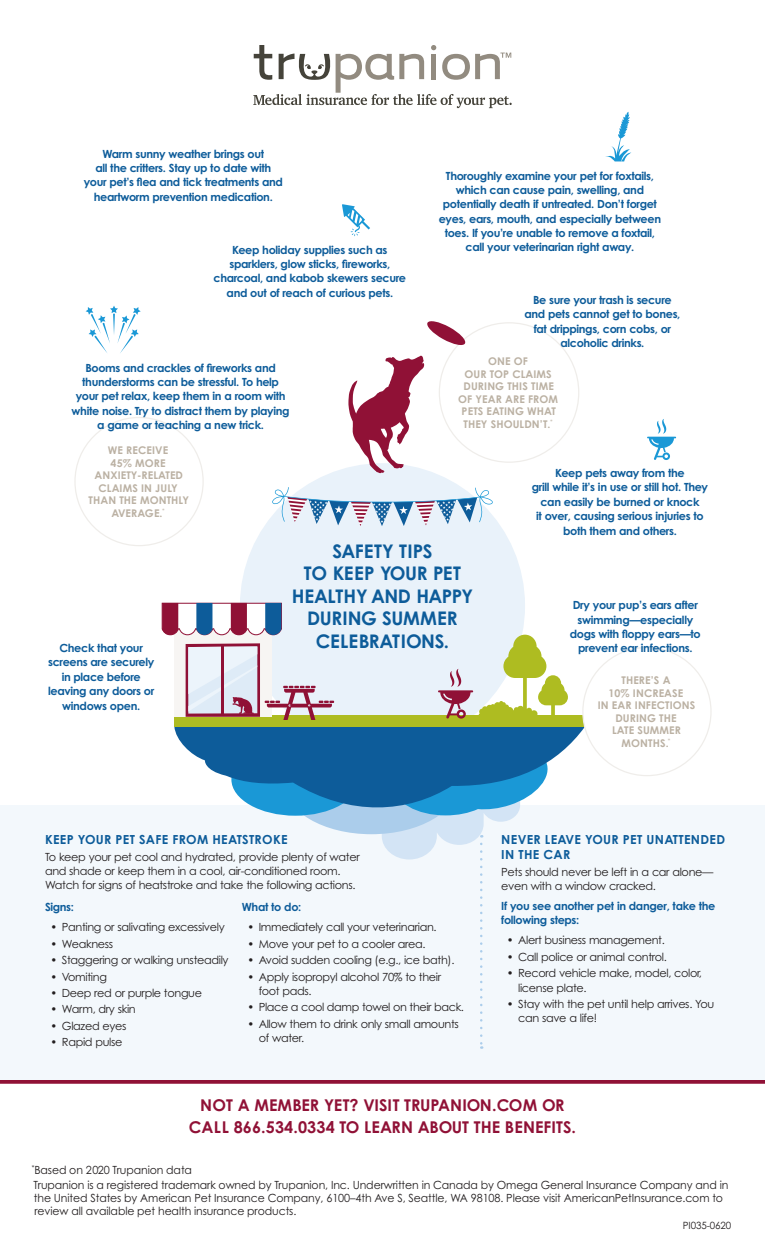
<style>
.page{position:relative;width:765px;height:1260px;background:#fff}
.page>*{position:absolute;margin:0;border:0;box-sizing:border-box;transform-origin:0 0}
.TRU_ALL_CAPS_Headlin{font:700 18.75px/22.5px "Century Gothic Pro";letter-spacing:-.02em;color:#0d5c9a;text-align:center}
.TRU_SUM_CTA_3{font:700 16.25px/22.5px "Century Gothic Pro";letter-spacing:.005em;color:#901136;text-align:center}
.TRU_ALL_CAPS_Subhead{font:700 12.5px/15px "Century Gothic Pro";letter-spacing:.025em;color:#0d5c9a}
.TRU_Body_SM_JUL4{font:700 11.25px/14.4px "Century Gothic Pro";letter-spacing:-.03em;color:#0d5c9a;text-align:center}
.TRU_Body_SM_JUL4_2{font:11.25px/14.4px "Century Gothic Pro";letter-spacing:-.03em;color:#231f20}
.TRU_SUM_CTA_3-2{font:11.25px/15.1px "Century Gothic Pro";letter-spacing:-.01em;color:#231f20}
.TRU_Body_SM_JUL4_2-2{font:700 11.25px/14.4px "Century Gothic Pro";letter-spacing:-.03em;color:#0d5c9a}
.TRU_APPROVED_Legales{font:11.25px "Century Gothic Pro";letter-spacing:-.01em;color:#231f20}
.TRU_SUM_Callout{font:700 10.62px/12.5px "Century Gothic Pro";letter-spacing:.01em;color:#bbb1a3;text-align:center}
.TRU_Collateral_Code{font:10px "Century Gothic Pro";letter-spacing:-.01em;color:#231f20}
</style>
<div class="page">
<div style="left:0;top:806px;width:765px;height:275px;background:#f3f8fc"></div>
<div style="left:240px;top:463px;width:285px;height:285px;background:#e9f2fa;border-radius:50%"></div>
<svg style="left:427px;top:321px;width:40px;height:26px"></svg>
<svg style="left:348px;top:355px;width:76px;height:119px"></svg>
<svg style="left:86px;top:306px;width:55px;height:47px"></svg>
<svg style="left:647px;top:419px;width:29px;height:41px"></svg>
<svg style="left:342px;top:204px;width:28px;height:32px"></svg>
<svg style="left:605px;top:112px;width:26px;height:50px"></svg>
<svg style="left:0;top:1080px;width:765px;height:4px;background:#961f42"></svg>
<svg style="left:162px;top:603px;width:423px;height:446px"></svg>
<div style="left:583px;top:648px;width:128px;height:128px;background:#fff;border-radius:50%"></div>
<svg style="left:272px;top:487px;width:221px;height:39px"></svg>
<svg style="left:253px;top:45px;width:259px;height:63px"></svg>
<p class="TRU_Body_SM_JUL4" style="left:84px;top:146px;width:201px">Warm sunny weather brings out<br>all the critters. Stay up to date with your pet’s flea and tick treatments and heartworm prevention medication.</p>
<p class="TRU_Body_SM_JUL4" style="left:439px;top:168px;width:224px">Thoroughly examine your pet for foxtails, which can cause pain, swelling, and potentially death if untreated. Don’t forget eyes, ears, mouth, and especially between toes. If you’re unable to remove a foxtail,</p>
<p class="TRU_Body_SM_JUL4" style="left:232px;top:242px;width:157px">Keep holiday supplies such as</p>
<p class="TRU_Body_SM_JUL4" style="left:466px;top:240px;width:170px">call your veterinarian right away.</p>
<p class="TRU_Body_SM_JUL4" style="left:214px;top:257px;width:194px">sparklers, glow sticks, fireworks, charcoal, and kabob skewers secure and out of reach of curious pets.</p>
<p class="TRU_Body_SM_JUL4" style="left:524px;top:292px;width:158px">Be sure your trash is secure and pets cannot get to bones, fat drippings, corn cobs, or alcoholic drinks.</p>
<p class="TRU_Body_SM_JUL4" style="left:72px;top:360px;width:220px">Booms and crackles of fireworks and thunderstorms can be stressful. To help your pet relax, keep them in a room with white noise. Try to distract them by playing a game or teaching a new trick.</p>
<p class="TRU_SUM_Callout" style="left:88px;top:444px;width:102px">WE RECEIVE<br>45% MORE<br>ANXIETY-RELATED<br>CLAIMS IN JULY<br>THAN THE MONTHLY<br>AVERAGE.<sup>*</sup></p>
<p class="TRU_SUM_Callout" style="left:458px;top:355px;width:101px">ONE OF<br>OUR TOP CLAIMS<br>DURING THIS TIME<br>OF YEAR ARE FROM<br>PETS EATING WHAT<br>THEY SHOULDN’T.<sup>*</sup></p>
<p class="TRU_Body_SM_JUL4" style="left:532px;top:466px;width:178px">Keep pets away from the<br>grill while it’s in use or still hot. They can easily be burned or knock<br>it over, causing serious injuries to both them and others.</p>
<p class="TRU_Body_SM_JUL4" style="left:48px;top:641px;width:108px">Check that your screens are securely in place before leaving any doors or windows open.</p>
<p class="TRU_ALL_CAPS_Headlin" style="left:292px;top:539px;width:183px">SAFETY TIPS<br>TO KEEP YOUR PET<br>HEALTHY AND HAPPY<br>DURING SUMMER<br>CELEBRATIONS.</p>
<p class="TRU_Body_SM_JUL4" style="left:570px;top:598px;width:132px">Dry your pup’s ears after swimming—especially dogs with floppy ears—to prevent ear infections.</p>
<p class="TRU_SUM_Callout" style="left:598px;top:674px;width:99px">THERE’S A<br>10% INCREASE<br>IN EAR INFECTIONS<br>DURING THE<br>LATE SUMMER<br>MONTHS.<sup>*</sup></p>
<p class="TRU_ALL_CAPS_Subhead" style="left:45px;top:832px;width:244px">KEEP YOUR PET SAFE FROM HEATSTROKE</p>
<p class="TRU_Body_SM_JUL4_2" style="left:45px;top:849px;width:316px">To keep your pet cool and hydrated, provide plenty of water and shade or keep them in a cool, air-conditioned room.<br>Watch for signs of heatstroke and take the following actions.</p>
<p class="TRU_Body_SM_JUL4_2-2" style="left:45px;top:900px;width:31px">Signs:</p>
<p class="TRU_Body_SM_JUL4_2" style="left:51px;top:920px;width:176px">• Panting or salivating excessively</p>
<p class="TRU_Body_SM_JUL4_2" style="left:51px;top:936px;width:64px">• Weakness</p>
<p class="TRU_Body_SM_JUL4_2" style="left:51px;top:953px;width:180px">• Staggering or walking unsteadily</p>
<p class="TRU_Body_SM_JUL4_2" style="left:51px;top:969px;width:58px">• Vomiting</p>
<p class="TRU_Body_SM_JUL4_2" style="left:51px;top:986px;width:153px">• Deep red or purple tongue</p>
<p class="TRU_Body_SM_JUL4_2" style="left:51px;top:1002px;width:87px">• Warm, dry skin</p>
<p class="TRU_Body_SM_JUL4_2" style="left:51px;top:1018px;width:77px">• Glazed eyes</p>
<p class="TRU_Body_SM_JUL4_2" style="left:51px;top:1035px;width:73px">• Rapid pulse</p>
<p class="TRU_Body_SM_JUL4_2-2" style="left:242px;top:900px;width:61px">What to do:</p>
<p class="TRU_Body_SM_JUL4_2" style="left:248px;top:920px;width:191px">• Immediately call your veterinarian.</p>
<p class="TRU_Body_SM_JUL4_2" style="left:248px;top:936px;width:180px">• Move your pet to a cooler area.</p>
<p class="TRU_Body_SM_JUL4_2" style="left:248px;top:953px;width:209px">• Avoid sudden cooling (e.g., ice bath).</p>
<p class="TRU_Body_SM_JUL4_2" style="left:259px;top:969px;width:184px;text-indent:-11px">• Apply isopropyl alcohol 70% to their foot pads.</p>
<p class="TRU_Body_SM_JUL4_2" style="left:248px;top:1000px;width:218px">• Place a cool damp towel on their back.</p>
<p class="TRU_Body_SM_JUL4_2" style="left:259px;top:1016px;width:202px;text-indent:-11px">• Allow them to drink only small amounts of water.</p>
<p class="TRU_ALL_CAPS_Subhead" style="left:501px;top:832px;width:225px">NEVER LEAVE YOUR PET UNATTENDED<br>IN THE CAR</p>
<p class="TRU_Body_SM_JUL4_2" style="left:501px;top:864px;width:214px">Pets should never be left in a car alone— even with a window cracked.</p>
<p class="TRU_Body_SM_JUL4_2-2" style="left:501px;top:899px;width:216px">If you see another pet in danger, take the following steps:</p>
<p class="TRU_Body_SM_JUL4_2" style="left:507px;top:933px;width:159px">• Alert business management.</p>
<p class="TRU_Body_SM_JUL4_2" style="left:507px;top:949px;width:161px">• Call police or animal control.</p>
<p class="TRU_Body_SM_JUL4_2" style="left:518px;top:966px;width:185px;text-indent:-11px">• Record vehicle make, model, color, license plate.</p>
<p class="TRU_Body_SM_JUL4_2" style="left:518px;top:997px;width:198px;text-indent:-11px">• Stay with the pet until help arrives. You can save a life!</p>
<p class="TRU_SUM_CTA_3" style="left:189px;top:1093px;width:389px">NOT A MEMBER YET? VISIT TRUPANION.COM OR<br>CALL 866.534.0334 TO LEARN ABOUT THE BENEFITS.</p>
<p class="TRU_SUM_CTA_3-2" style="left:32px;top:1162px;width:698px"><sup>*</sup>Based on 2020 Trupanion data<br>Trupanion is a registered trademark owned by Trupanion, Inc. Underwritten in Canada by Omega General Insurance Company and in</p>
<p class="TRU_SUM_CTA_3-2" style="left:34px;top:1190px;width:691px">the United States by American Pet Insurance Company, 6100–4th Ave S, Seattle, WA 98108. Please visit AmericanPetInsurance.com to</p>
<p class="TRU_APPROVED_Legales" style="left:35px;top:1204px;width:263px">review all available pet health insurance products.</p>
<p class="TRU_Collateral_Code" style="left:683px;top:1219px;width:50px">PI035-0620</p>
</div>
